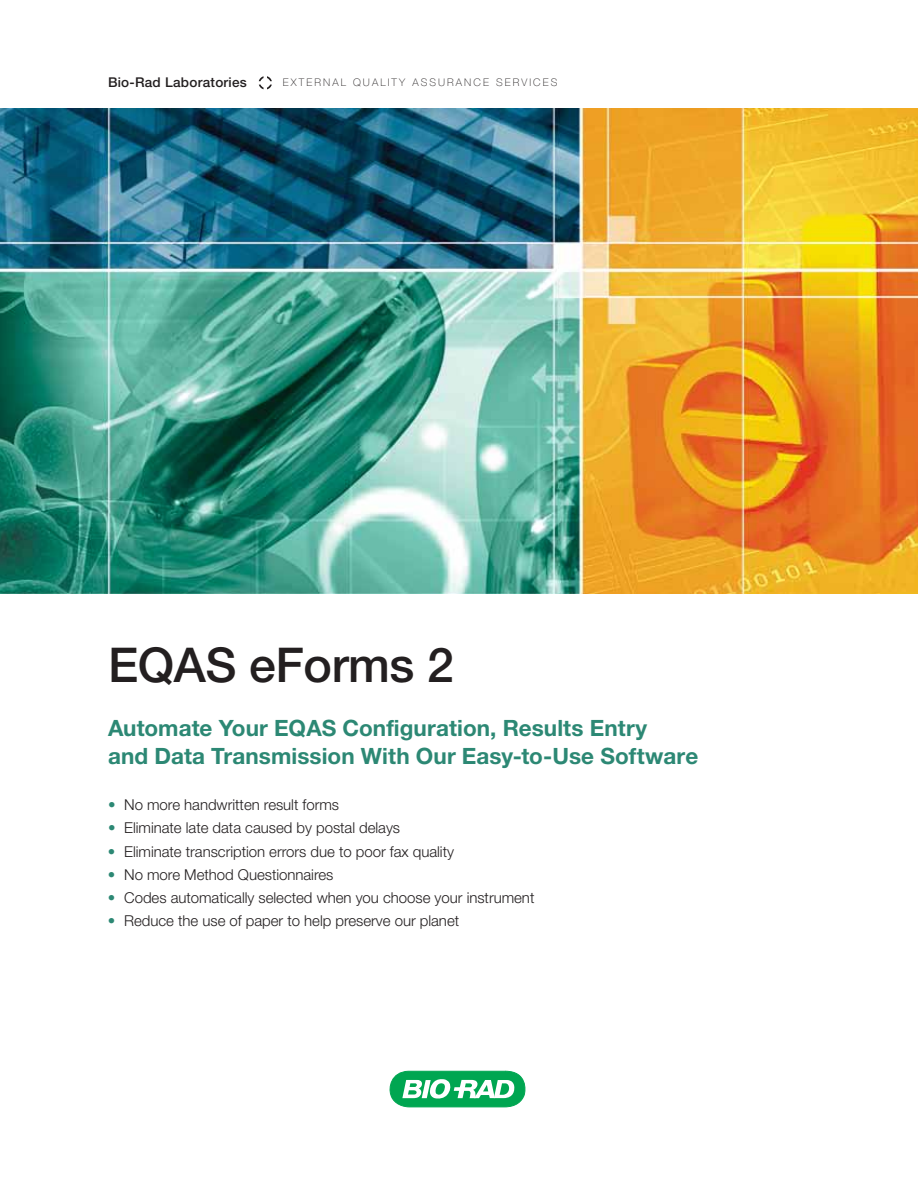
<style>
.page{position:relative;width:918px;height:1188px;background:#fff}
.page>*{position:absolute;margin:0;border:0;box-sizing:border-box;transform-origin:0 0}
.t1{font:500 48px "Helvetica Neue LT Pro";letter-spacing:-.01em;color:#231f20}
.t2{font:700 22.5px/28.5px "Helvetica Neue LT Pro";letter-spacing:.005em;color:#2c8874}
.t3{font:300 15px "Helvetica Neue LT Pro";color:#231f20}
.t4{font:500 13.5px "Helvetica Neue LT Pro";letter-spacing:.02em;color:#231f20}
.t5{font:100 10.5px "Helvetica Neue LT Pro";letter-spacing:.2em;color:#231f20}
.s1{color:#2c8874}
</style>
<div class="page">
<svg style="left:389px;top:1071px;width:137px;height:36px"></svg>
<svg style="left:259px;top:76px;width:13px;height:13px"></svg>
<img style="left:0;top:108px;width:918px;height:486px">
<p class="t4" style="left:108px;top:74px;width:140px">Bio-Rad Laboratories</p>
<p class="t5" style="left:283px;top:76px;width:276px">EXTERNAL QUALITY ASSURANCE SERVICES</p>
<h1 class="t1" style="left:108px;top:636px;width:347px">EQAS eForms 2</h1>
<h2 class="t2" style="left:108px;top:713px;width:592px">Automate Your EQAS Configuration, Results Entry<br>and Data Transmission With Our Easy-to-Use Software</h2>
<p class="t3" style="left:108px;top:796px;width:233px"><span class="s1">•</span> No more handwritten result forms</p>
<p class="t3" style="left:108px;top:819px;width:294px"><span class="s1">•</span> Eliminate late data caused by postal delays</p>
<p class="t3" style="left:108px;top:842px;width:348px"><span class="s1">•</span> Eliminate transcription errors due to poor fax quality</p>
<p class="t3" style="left:108px;top:865px;width:227px"><span class="s1">•</span> No more Method Questionnaires</p>
<p class="t3" style="left:108px;top:889px;width:428px"><span class="s1">•</span> Codes automatically selected when you choose your instrument</p>
<p class="t3" style="left:108px;top:912px;width:353px"><span class="s1">•</span> Reduce the use of paper to help preserve our planet</p>
</div>
